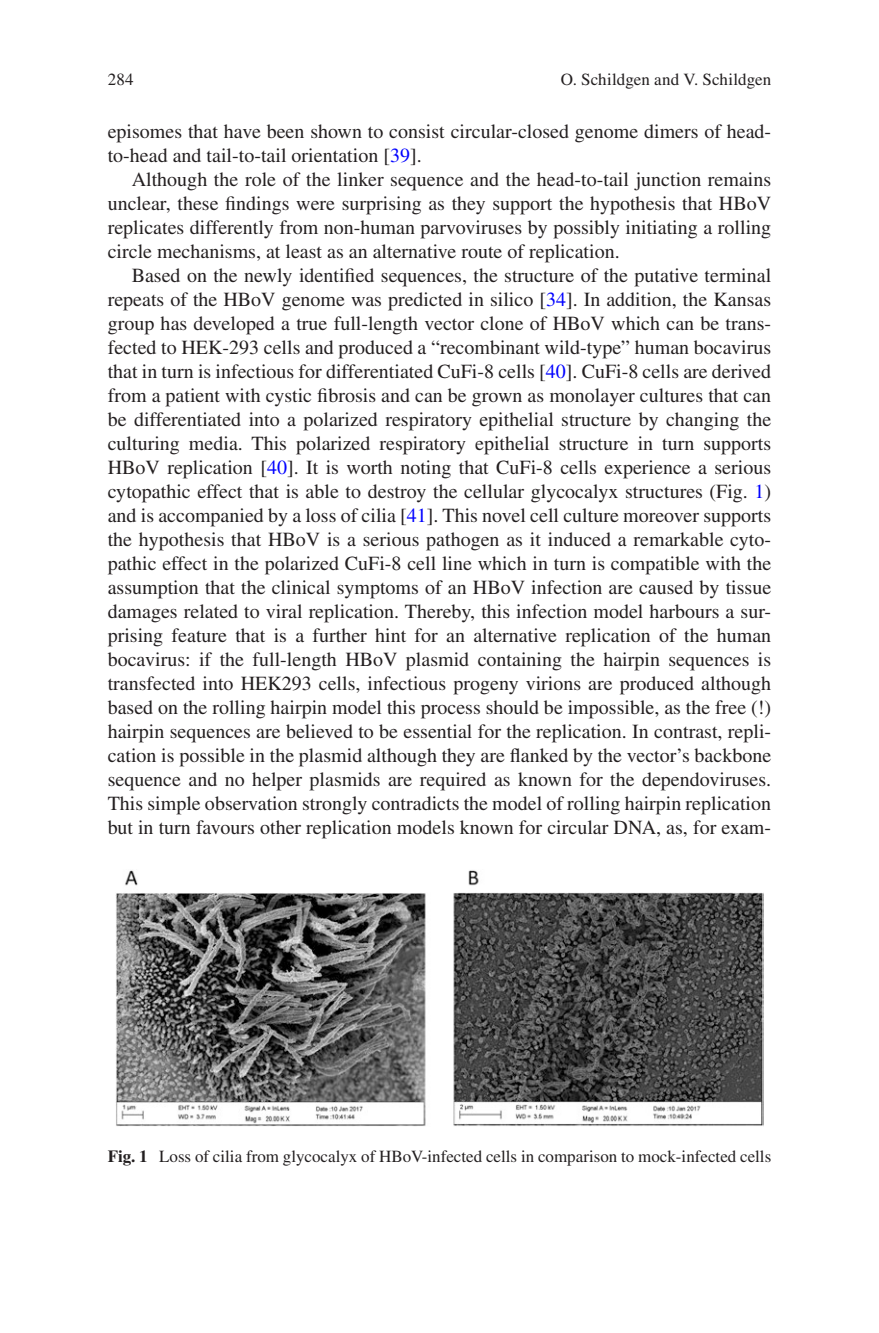
<style>
.page{position:relative;width:879px;height:1333px;background:#fff}
.page>*{position:absolute;margin:0;border:0;box-sizing:border-box;transform-origin:0 0}
.t1{font:20px/24px "Yjjlhp Times LT Std";color:#231f20;text-align:justify}
.t2{font:17px "Yjjlhp Times LT Std";color:#231f20}
.t3{font:17px "Tvjsjd Times LT Std";color:#231f20}
.s1{color:#00f}
.s2{font-family:"Csmbvc Times LT Std";font-weight:700}
</style>
<div class="page">
<img style="left:115px;top:870px;width:648px;height:256px">
<p class="t3" style="left:561px;top:70px;width:212px">O. Schildgen and V. Schildgen</p>
<p class="t2" style="left:108px;top:70px;width:27px">284</p>
<p class="t1" style="left:108px;top:119px;width:665px">episomes that have been shown to consist circular-closed genome dimers of head&shy;to-head and tail-to-tail orientation [<span class="s1">39</span>].</p>
<p class="t1" style="left:108px;top:167px;width:665px;text-indent:24px">Although the role of the linker sequence and the head-to-tail junction remains unclear, these findings were surprising as they support the hypothesis that HBoV replicates differently from non-human parvoviruses by possibly initiating a rolling circle mechanisms, at least as an alternative route of replication.</p>
<p class="t1" style="left:108px;top:263px;width:665px;text-indent:24px">Based on the newly identified sequences, the structure of the putative terminal repeats of the HBoV genome was predicted in silico [<span class="s1">34</span>]. In addition, the Kansas group has developed a true full-length vector clone of HBoV which can be trans&shy;fected to HEK-293 cells and produced a “recombinant wild-type” human bocavirus that in turn is infectious for differentiated CuFi-8 cells [<span class="s1">40</span>]. CuFi-8 cells are derived from a patient with cystic fibrosis and can be grown as monolayer cultures that can be differentiated into a polarized respiratory epithelial structure by changing the culturing media. This polarized respiratory epithelial structure in turn supports HBoV replication [<span class="s1">40</span>]. It is worth noting that CuFi-8 cells experience a serious cytopathic effect that is able to destroy the cellular glycocalyx structures (Fig. <span class="s1">1</span>) and is accompanied by a loss of cilia [<span class="s1">41</span>]. This novel cell culture moreover supports the hypothesis that HBoV is a serious pathogen as it induced a remarkable cyto&shy;pathic effect in the polarized CuFi-8 cell line which in turn is compatible with the assumption that the clinical symptoms of an HBoV infection are caused by tissue damages related to viral replication. Thereby, this infection model harbours a sur&shy;prising feature that is a further hint for an alternative replication of the human bocavirus: if the full-length HBoV plasmid containing the hairpin sequences is transfected into HEK293 cells, infectious progeny virions are produced although based on the rolling hairpin model this process should be impossible, as the free (!) hairpin sequences are believed to be essential for the replication. In contrast, repli&shy;cation is possible in the plasmid although they are flanked by the vector’s backbone sequence and no helper plasmids are required as known for the dependoviruses.<br>This simple observation strongly contradicts the model of rolling hairpin replication but in turn favours other replication models known for circular DNA, as, for exam-</p>
<p class="t2" style="left:108px;top:1147px;width:665px"><span class="s2">Fig. 1</span> Loss of cilia from glycocalyx of HBoV-infected cells in comparison to mock-infected cells</p>
</div>
